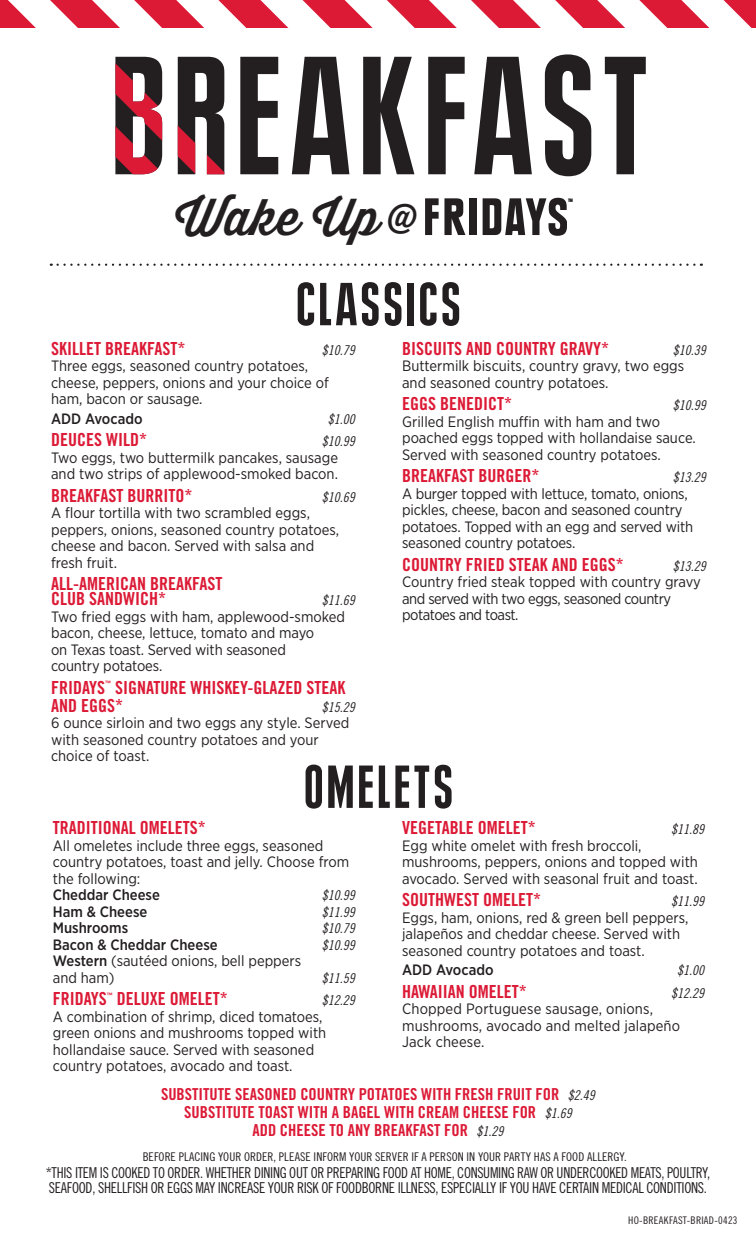
<style>
.page{position:relative;width:756px;height:1242px;background:#fff}
.page>*{position:absolute;margin:0;border:0;box-sizing:border-box;transform-origin:0 0}
.t1{font:900 extra-condensed 60px "Plak Com";letter-spacing:.07em;color:#231f20}
.t2{font:900 condensed 51.9px "Plak Com";letter-spacing:.055em;color:#231f20}
.t3{font:18px/15px "Trade Gothic LT Std Bd Cn 20";color:#dc1a36}
.t4{font:16.5px/18px "Trade Gothic LT Std Bd Cn 20";color:#dc1a36;text-align:center}
.t5{font:15px/16.5px "Gotham Narrow";color:#231f20}
.t6{font:15px/15px "Trade Gothic LT Std Cn 18";letter-spacing:-.02em;color:#231f20;scale:.93 1}
.t7{font:15px/16.5px "Gotham Narrow";letter-spacing:-.03em;color:#231f20}
.t8{font:500 15px "Gotham Narrow";color:#231f20}
.t9{font:13.5px "Trade Gothic LT Std Cn 18 Obl";color:#231f20}
.t10{font:12px "Trade Gothic LT Std Cn 18";letter-spacing:.005em;color:#231f20}
.t11{font:10.5px "Trade Gothic LT Std Cn 18";letter-spacing:.025em;color:#231f20}
.t12{font:900 condensed 9.3px "Plak Com";color:#231f20}
.t13{font:6px "Trade Gothic LT Std Bd Cn 20";color:#dc1a36}
.s1{font-family:"Thirsty Script";font-weight:500;font-stretch:normal;font-size:49.95px}
.s2{font-family:"Thirsty Script";font-weight:500;font-stretch:normal;font-size:34.2px}
.s3{font-weight:500}
.s4{font-family:"Trade Gothic LT Std Cn 18 Obl";font-size:13.5px;color:#231f20}
</style>
<div class="page">
<svg style="left:58px;top:264px;width:644px;height:2px"></svg>
<svg style="left:255px;top:54px;width:391px;height:122px"></svg>
<svg style="left:115px;top:56px;width:140px;height:119px"></svg>
<svg style="left:0;top:0;width:756px;height:27px"></svg>
<h2 class="t2" style="left:176px;top:186px;width:394px"><span class="s1">Wake Up</span><span class="s2">@</span>FRIDAYS</h2>
<p class="t12" style="left:568px;top:196px;width:6px">™</p>
<h1 class="t1" style="left:297px;top:269px;width:165px">CLASSICS</h1>
<p class="t3" style="left:51px;top:341px;width:136px">SKILLET BREAKFAST*</p>
<p class="t9" style="left:322px;top:342px;width:34px">$10.79</p>
<p class="t5" style="left:51px;top:357px;width:279px">Three eggs, seasoned country potatoes, cheese, peppers, onions and your choice of ham, bacon or sausage.</p>
<p class="t8" style="left:51px;top:409px;width:93px">ADD Avocado</p>
<p class="t9" style="left:328px;top:411px;width:28px">$1.00</p>
<p class="t3" style="left:51px;top:432px;width:97px">DEUCES WILD*</p>
<p class="t9" style="left:322px;top:433px;width:34px">$10.99</p>
<p class="t5" style="left:51px;top:449px;width:289px">Two eggs, two buttermilk pancakes, sausage and two strips of applewood-smoked bacon.</p>
<p class="t3" style="left:51px;top:488px;width:143px">BREAKFAST BURRITO*</p>
<p class="t9" style="left:322px;top:489px;width:34px">$10.69</p>
<p class="t5" style="left:51px;top:504px;width:290px">A flour tortilla with two scrambled eggs, peppers, onions, seasoned country potatoes, cheese and bacon. Served with salsa and fresh fruit.</p>
<p class="t3" style="left:51px;top:576px;width:173px">ALL-AMERICAN BREAKFAST<br>CLUB SANDWICH*</p>
<p class="t9" style="left:322px;top:592px;width:34px">$11.69</p>
<p class="t5" style="left:51px;top:608px;width:296px">Two fried eggs with ham, applewood-smoked bacon, cheese, lettuce, tomato and mayo<br>on Texas toast. Served with seasoned<br>country potatoes.</p>
<p class="t3" style="left:51px;top:680px;width:55px">FRIDAYS</p>
<p class="t13" style="left:105px;top:680px;width:7px">™</p>
<p class="t3" style="left:51px;top:678px;width:296px;line-height:18px;text-indent:64px">SIGNATURE WHISKEY-GLAZED STEAK<br>AND EGGS*</p>
<p class="t9" style="left:322px;top:699px;width:34px">$15.29</p>
<p class="t5" style="left:51px;top:714px;width:300px">6 ounce sirloin and two eggs any style. Served with seasoned country potatoes and your choice of toast.</p>
<p class="t3" style="left:402px;top:341px;width:208px">BISCUITS AND COUNTRY GRAVY*</p>
<p class="t9" style="left:673px;top:342px;width:34px">$10.39</p>
<p class="t5" style="left:402px;top:357px;width:284px">Buttermilk biscuits, country gravy, two eggs and seasoned country potatoes.</p>
<p class="t3" style="left:402px;top:396px;width:111px">EGGS BENEDICT*</p>
<p class="t9" style="left:673px;top:397px;width:34px">$10.99</p>
<p class="t5" style="left:402px;top:413px;width:295px">Grilled English muffin with ham and two poached eggs topped with hollandaise sauce.<br>Served with seasoned country potatoes.</p>
<p class="t3" style="left:402px;top:468px;width:139px">BREAKFAST BURGER*</p>
<p class="t9" style="left:673px;top:469px;width:34px">$13.29</p>
<p class="t5" style="left:402px;top:485px;width:293px">A burger topped with lettuce, tomato, onions, pickles, cheese, bacon and seasoned country potatoes. Topped with an egg and served with seasoned country potatoes.</p>
<p class="t3" style="left:402px;top:557px;width:223px">COUNTRY FRIED STEAK AND EGGS*</p>
<p class="t9" style="left:673px;top:558px;width:34px">$13.29</p>
<p class="t7" style="left:402px;top:573px;width:300px">Country fried steak topped with country gravy and served with two eggs, seasoned country potatoes and toast.</p>
<h1 class="t1" style="left:304px;top:752px;width:150px">OMELETS</h1>
<p class="t3" style="left:53px;top:820px;width:154px">TRADITIONAL OMELETS*</p>
<p class="t5" style="left:53px;top:837px;width:298px">All omeletes include three eggs, seasoned country potatoes, toast and jelly. Choose from the following:</p>
<p class="t8" style="left:53px;top:886px;width:109px">Cheddar Cheese</p>
<p class="t9" style="left:322px;top:888px;width:34px">$10.99</p>
<p class="t8" style="left:53px;top:902px;width:96px">Ham &amp; Cheese</p>
<p class="t9" style="left:322px;top:904px;width:34px">$11.99</p>
<p class="t8" style="left:53px;top:919px;width:77px">Mushrooms</p>
<p class="t9" style="left:322px;top:921px;width:34px">$10.79</p>
<p class="t8" style="left:53px;top:935px;width:166px">Bacon &amp; Cheddar Cheese</p>
<p class="t9" style="left:322px;top:937px;width:34px">$10.99</p>
<p class="t5" style="left:53px;top:953px;width:250px"><span class="s3">Western</span> (sautéed onions, bell peppers and ham)</p>
<p class="t9" style="left:322px;top:970px;width:34px">$11.59</p>
<p class="t3" style="left:53px;top:991px;width:55px">FRIDAYS</p>
<p class="t13" style="left:107px;top:991px;width:7px">™</p>
<p class="t3" style="left:117px;top:991px;width:112px">DELUXE OMELET*</p>
<p class="t9" style="left:322px;top:993px;width:34px">$12.29</p>
<p class="t5" style="left:53px;top:1008px;width:275px">A combination of shrimp, diced tomatoes, green onions and mushrooms topped with hollandaise sauce. Served with seasoned country potatoes, avocado and toast.</p>
<p class="t3" style="left:402px;top:820px;width:135px">VEGETABLE OMELET*</p>
<p class="t9" style="left:671px;top:822px;width:34px">$11.89</p>
<p class="t5" style="left:402px;top:837px;width:297px">Egg white omelet with fresh broccoli, mushrooms, peppers, onions and topped with avocado. Served with seasonal fruit and toast.</p>
<p class="t3" style="left:402px;top:892px;width:140px">SOUTHWEST OMELET*</p>
<p class="t9" style="left:671px;top:894px;width:34px">$11.99</p>
<p class="t5" style="left:402px;top:909px;width:288px">Eggs, ham, onions, red &amp; green bell peppers, jalapeños and cheddar cheese. Served with seasoned country potatoes and toast.</p>
<p class="t8" style="left:402px;top:961px;width:93px">ADD Avocado</p>
<p class="t9" style="left:677px;top:963px;width:28px">$1.00</p>
<p class="t3" style="left:402px;top:984px;width:126px">HAWAIIAN OMELET*</p>
<p class="t9" style="left:671px;top:985px;width:34px">$12.29</p>
<p class="t5" style="left:402px;top:1001px;width:280px">Chopped Portuguese sausage, onions, mushrooms, avocado and melted jalapeño<br>Jack cheese.</p>
<p class="t4" style="left:161px;top:1085px;width:435px">SUBSTITUTE SEASONED COUNTRY POTATOES WITH FRESH FRUIT FOR <span class="s4">$2.49<br></span>SUBSTITUTE TOAST WITH A BAGEL WITH CREAM CHEESE FOR <span class="s4">$1.69<br></span>ADD CHEESE TO ANY BREAKFAST FOR <span class="s4">$1.29</span></p>
<p class="t10" style="left:143px;top:1149px;width:486px">BEFORE PLACING YOUR ORDER, PLEASE INFORM YOUR SERVER IF A PERSON IN YOUR PARTY HAS A FOOD ALLERGY.</p>
<p class="t6" style="left:46px;top:1165px;width:716px">*THIS ITEM IS COOKED TO ORDER. WHETHER DINING OUT OR PREPARING FOOD AT HOME, CONSUMING RAW OR UNDERCOOKED MEATS, POULTRY,<br>SEAFOOD, SHELLFISH OR EGGS MAY INCREASE YOUR RISK OF FOODBORNE ILLNESS, ESPECIALLY IF YOU HAVE CERTAIN MEDICAL CONDITIONS.</p>
<p class="t11" style="left:628px;top:1214px;width:111px">HO-BREAKFAST-BRIAD-0423</p>
</div>
